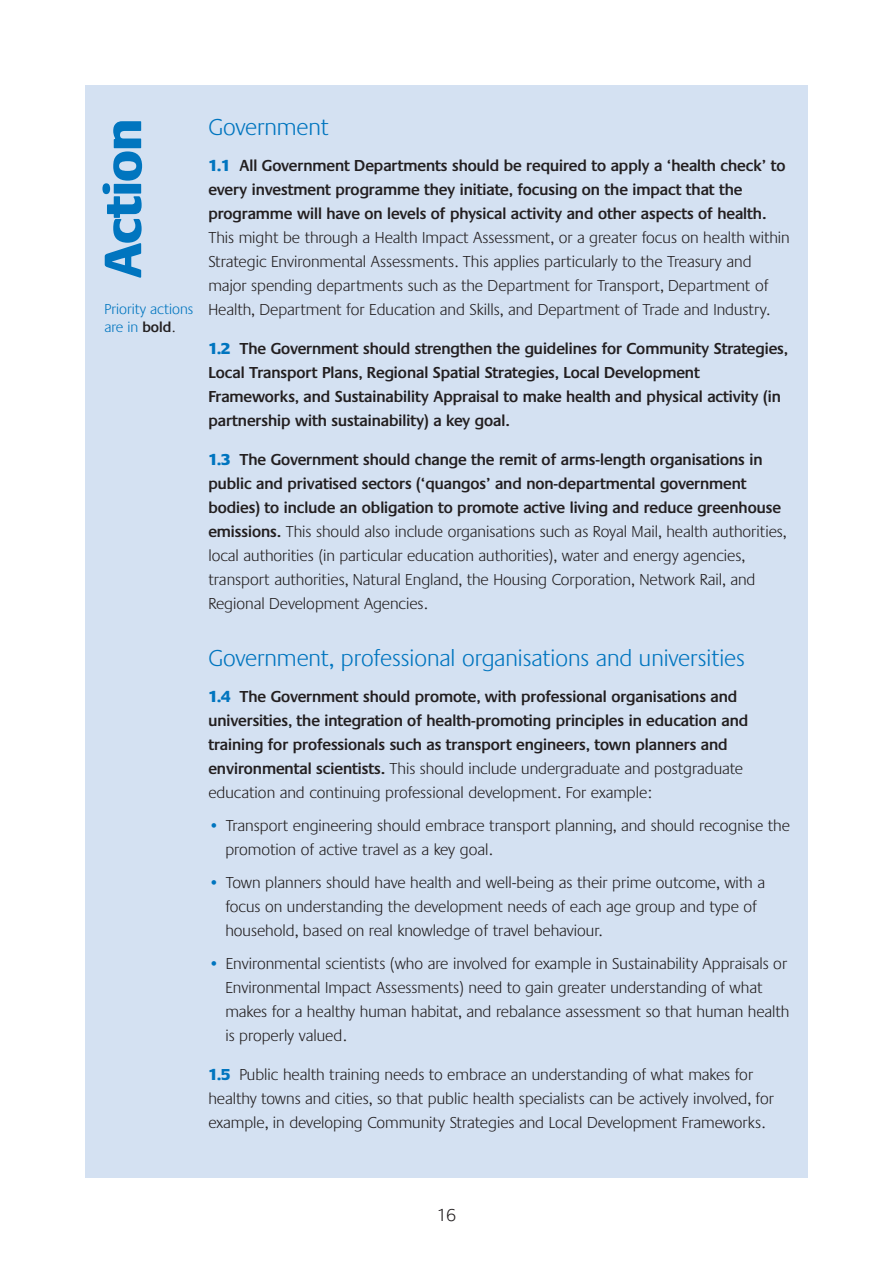
<style>
.page{position:relative;width:893px;height:1263px;background:#fff}
.page>*{position:absolute;margin:0;border:0;box-sizing:border-box;transform-origin:0 0}
.t1{font:800 54px "Praxis";color:#0075bf}
.t2{font:300 24px "Praxis";color:#0075bf}
.t3{font:300 18px "Praxis";color:#231f20}
.t4{font:300 16.5px/24px "Praxis";color:#231f20}
.t5{font:600 16.5px/24px "Praxis";color:#231f20}
.t6{font:300 15px/18px "Praxis";color:#0075bf}
.s1{font-weight:600;color:#231f20}
.s2{color:#231f20}
.s3{font-weight:800;color:#0075bf}
.s4{font-weight:600}
.s5{font-weight:300}
.s6{color:#0075bf}
</style>
<div class="page">
<div style="left:85px;top:85px;width:723px;height:1093px;background:#d4e1f2"></div>
<h1 class="t1" style="left:91px;top:278px;width:160px;rotate:-90deg">Action</h1>
<p class="t6" style="left:105px;top:300px;width:90px">Priority actions are in <span class="s1">bold</span><span class="s2">.</span></p>
<h2 class="t2" style="left:208px;top:112px;width:122px">Government</h2>
<p class="t5" style="left:208px;top:153px;width:579px"><span class="s3">1.1</span> All Government Departments should be required to apply a ‘health check’ to every investment programme they initiate, focusing on the impact that the programme will have on levels of physical activity and other aspects of health.</p>
<p class="t4" style="left:208px;top:225px;width:583px">This might be through a Health Impact Assessment, or a greater focus on health within Strategic Environmental Assessments. This applies particularly to the Treasury and major spending departments such as the Department for Transport, Department of Health, Department for Education and Skills, and Department of Trade and Industry.</p>
<p class="t5" style="left:208px;top:336px;width:581px"><span class="s3">1.2</span> The Government should strengthen the guidelines for Community Strategies, Local Transport Plans, Regional Spatial Strategies, Local Development Frameworks, and Sustainability Appraisal to make health and physical activity (in partnership with sustainability) a key goal.</p>
<p class="t4" style="left:208px;top:447px;width:580px"><span class="s3">1.3</span> <span class="s4">The Government should change the remit of arms-length organisations in public and privatised sectors (‘quangos’ and non-departmental government bodies) to include an obligation to promote active living and reduce greenhouse emissions.</span> This should also include organisations such as Royal Mail, health authorities, local authorities (in particular education authorities), water and energy agencies, transport authorities, Natural England, the Housing Corporation, Network Rail, and Regional Development Agencies.</p>
<h2 class="t2" style="left:208px;top:643px;width:538px">Government, professional organisations and universities</h2>
<p class="t5" style="left:208px;top:684px;width:541px"><span class="s3">1.4</span> The Government should promote, with professional organisations and universities, the integration of health-promoting principles in education and training for professionals such as transport engineers, town planners and environmental scientists. <span class="s5">This should include undergraduate and postgraduate education and continuing professional development. For example:</span></p>
<p class="t4" style="left:225px;top:813px;width:566px;text-indent:-17px"><span class="s6">•</span> Transport engineering should embrace transport planning, and should recognise the promotion of active travel as a key goal.</p>
<p class="t4" style="left:225px;top:870px;width:541px;text-indent:-17px"><span class="s6">•</span> Town planners should have health and well-being as their prime outcome, with a focus on understanding the development needs of each age group and type of household, based on real knowledge of travel behaviour.</p>
<p class="t4" style="left:225px;top:951px;width:566px;text-indent:-17px"><span class="s6">•</span> Environmental scientists (who are involved for example in Sustainability Appraisals or Environmental Impact Assessments) need to gain greater understanding of what makes for a healthy human habitat, and rebalance assessment so that human health is properly valued.</p>
<p class="t4" style="left:208px;top:1062px;width:567px"><span class="s3">1.5</span> Public health training needs to embrace an understanding of what makes for healthy towns and cities, so that public health specialists can be actively involved, for example, in developing Community Strategies and Local Development Frameworks.</p>
<p class="t3" style="left:437px;top:1204px;width:21px">16</p>
</div>
